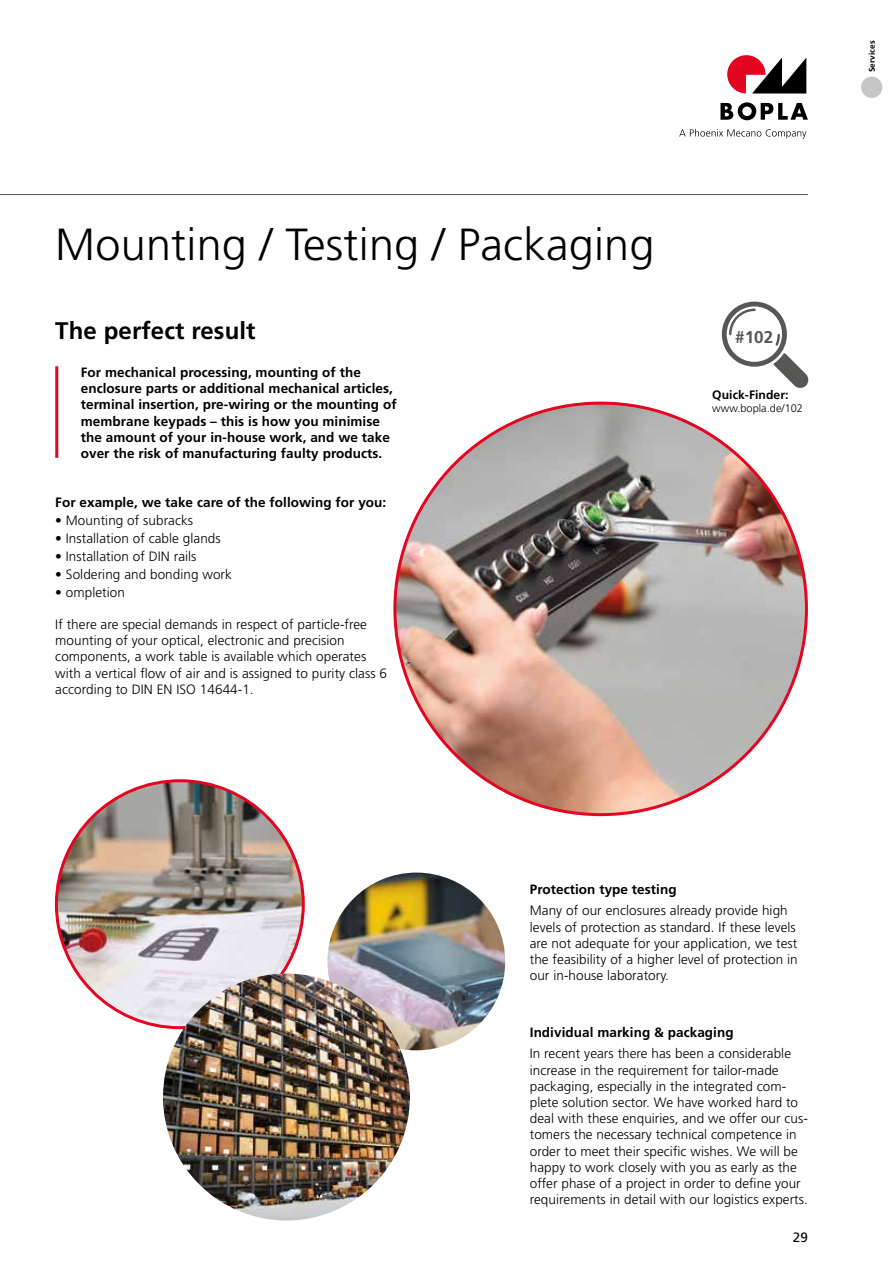
<style>
.page{position:relative;width:893px;height:1263px;background:#fff}
.page>*{position:absolute;margin:0;border:0;box-sizing:border-box;transform-origin:0 0}
.t1{font:300 45px "Frutiger";letter-spacing:.005em;color:#000}
.t2{font:700 24px "Frutiger";letter-spacing:.005em;color:#000}
.t3{font:700 16.95px "Frutiger";color:#575756}
.t4{font:300 13.5px/16.2px "Frutiger";letter-spacing:.005em;color:#000}
.t5{font:700 13.5px/16.2px "Frutiger";letter-spacing:.005em;color:#000}
.t6{font:13.5px "Frutiger LT Pro";color:#000}
.t7{font:700 12.15px "Frutiger";letter-spacing:.005em;color:#000}
.t8{font:300 10.95px "Frutiger";letter-spacing:.005em;color:#000}
.t9{font:700 8.25px "Frutiger LT Pro";letter-spacing:.01em;color:#000}
</style>
<div class="page">
<hr style="left:0;top:194px;width:808px;height:1px;background:#575756">
<img style="left:395px;top:403px;width:411px;height:412px;border-radius:206px">
<img style="left:56px;top:781px;width:247px;height:247px;border-radius:123px">
<img style="left:327px;top:872px;width:178px;height:178px;border-radius:89px">
<img style="left:163px;top:973px;width:247px;height:247px;border-radius:123px">
<div style="left:722px;top:302px;width:65px;height:65px;border:5px solid #575756;border-radius:50%"></div>
<svg style="left:728px;top:307px;width:29px;height:29px"></svg>
<svg style="left:773px;top:333px;width:36px;height:55px"></svg>
<hr style="left:55px;top:366px;width:3px;height:92px;background:#e40521">
<div style="left:861px;top:77px;width:21px;height:21px;background:#c6c6c6;border-radius:50%"></div>
<svg style="left:752px;top:58px;width:54px;height:35px"></svg>
<svg style="left:720px;top:102px;width:88px;height:18px"></svg>
<svg style="left:679px;top:129px;width:127px;height:10px"></svg>
<svg style="left:727px;top:55px;width:38px;height:38px"></svg>
<h1 class="t1" style="left:55px;top:219px;width:601px">Mounting / Testing / Packaging</h1>
<h2 class="t2" style="left:55px;top:316px;width:202px">The perfect result</h2>
<p class="t5" style="left:81px;top:364px;width:317px">For mechanical processing, mounting of the enclosure parts or additional mechanical articles, terminal insertion, pre-wiring or the mounting of membrane keypads – this is how you minimise the amount of your in-house work, and we take over the risk of manufacturing faulty products.</p>
<p class="t5" style="left:55px;top:494px;width:332px">For example, we take care of the following for you:</p>
<p class="t4" style="left:55px;top:512px;width:139px">• Mounting of subracks</p>
<p class="t4" style="left:55px;top:530px;width:167px">• Installation of cable glands</p>
<p class="t4" style="left:55px;top:548px;width:143px">• Installation of DIN rails</p>
<p class="t4" style="left:55px;top:566px;width:178px">• Soldering and bonding work</p>
<p class="t4" style="left:55px;top:584px;width:71px">• ompletion</p>
<p class="t4" style="left:55px;top:616px;width:333px">If there are special demands in respect of particle-free mounting of your optical, electronic and precision components, a work table is available which operates with a vertical flow of air and is assigned to purity class 6 according to DIN EN ISO 14644-1.</p>
<p class="t3" style="left:735px;top:327px;width:39px">#102</p>
<p class="t7" style="left:712px;top:388px;width:78px">Quick-Finder:</p>
<p class="t8" style="left:712px;top:402px;width:92px">www.bopla.de/102</p>
<p class="t9" style="left:867px;top:72px;width:33px;rotate:-90deg">Services</p>
<p class="t5" style="left:530px;top:881px;width:148px">Protection type testing</p>
<p class="t4" style="left:530px;top:902px;width:269px">Many of our enclosures already provide high levels of protection as standard. If these levels are not adequate for your application, we test the feasibility of a higher level of protection in our in-house laboratory.</p>
<p class="t5" style="left:530px;top:1024px;width:205px">Individual marking &amp; packaging</p>
<p class="t4" style="left:530px;top:1046px;width:280px">In recent years there has been a considerable increase in the requirement for tailor-made packaging, especially in the integrated com&shy;plete solution sector. We have worked hard to deal with these enquiries, and we offer our cus&shy;tomers the necessary technical competence in order to meet their specific wishes. We will be happy to work closely with you as early as the offer phase of a project in order to define your requirements in detail with our logistics experts.</p>
<p class="t6" style="left:793px;top:1229px;width:17px">29</p>
</div>
